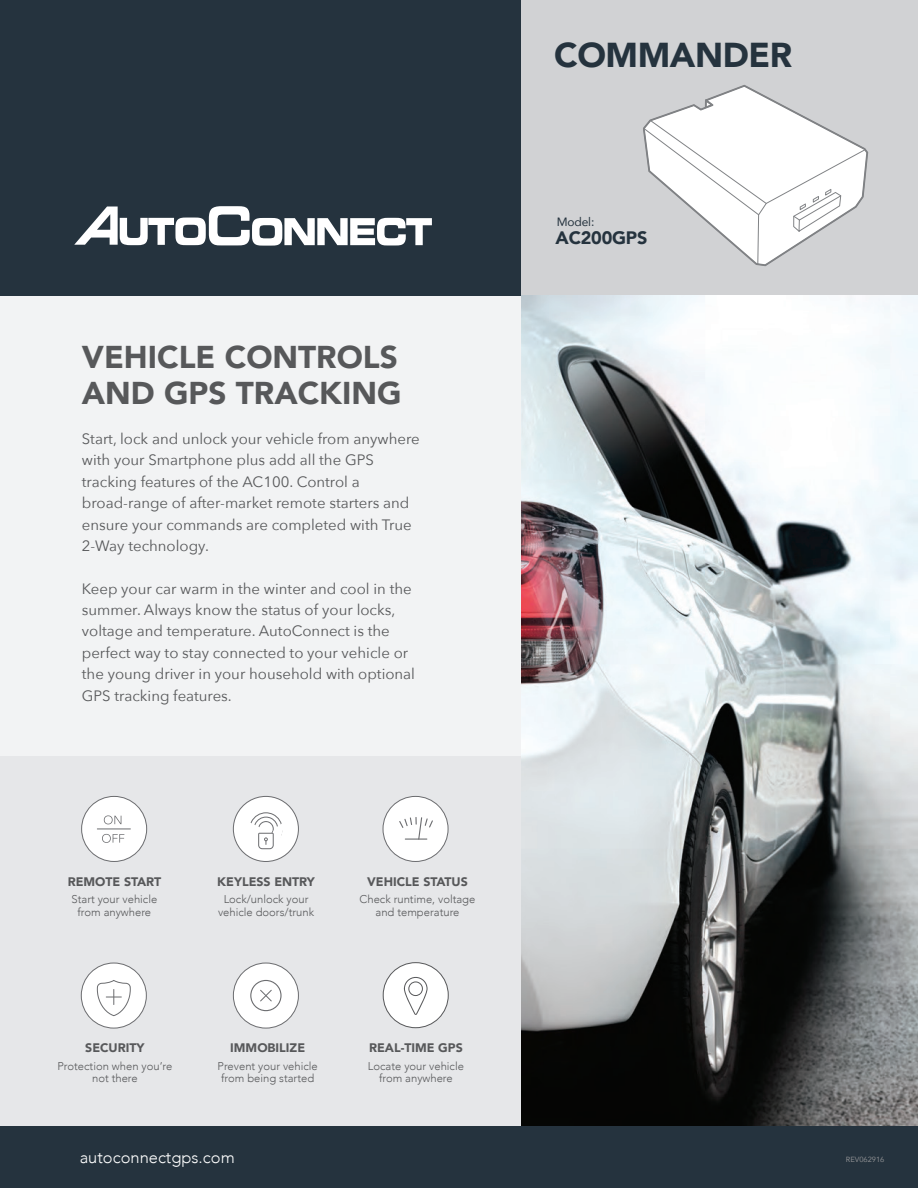
<style>
.page{position:relative;width:918px;height:1188px;background:#fff}
.page>*{position:absolute;margin:0;border:0;box-sizing:border-box;transform-origin:0 0}
.t1{font:900 34.5px "Avenir";letter-spacing:-.01em;color:#25333e}
.t2{font:900 31.5px/36px "Avenir";color:#57585a}
.t3{font:900 18px "Avenir";letter-spacing:-.015em;color:#25333e}
.t4{font:300 16.5px "Avenir";color:#fff}
.t5{font:15px/21.3px "Avenir Next";color:#57585a}
.t6{font:900 12.3px "Avenir";color:#57585a}
.t7{font:12px "Avenir";letter-spacing:-.015em;color:#25333e}
.t8{font:300 11.25px/12.3px "Avenir";color:#57585a;text-align:center}
.t9{font:7.5px "Avenir";color:#8a8c8f}
</style>
<div class="page">
<div style="left:0;top:296px;width:918px;height:892px;background:#f2f3f4"></div>
<div style="left:0;top:757px;width:918px;height:431px;background:#e6e7e9"></div>
<svg style="left:81px;top:796px;width:66px;height:66px"></svg>
<hr style="left:97px;top:828px;width:34px;height:1px;background:#6c6d70">
<svg style="left:232px;top:795px;width:67px;height:67px"></svg>
<svg style="left:81px;top:963px;width:66px;height:66px"></svg>
<svg style="left:233px;top:963px;width:66px;height:66px"></svg>
<svg style="left:383px;top:796px;width:66px;height:66px"></svg>
<svg style="left:383px;top:962px;width:66px;height:66px"></svg>
<div style="left:0;top:0;width:918px;height:296px;background:#25333e"></div>
<div style="left:521px;top:0;width:397px;height:296px;background:#d1d2d4"></div>
<img style="left:521px;top:296px;width:397px;height:831px">
<div style="left:0;top:1127px;width:918px;height:61px;background:#25333e"></div>
<svg style="left:643px;top:85px;width:225px;height:181px"></svg>
<svg style="left:74px;top:206px;width:358px;height:40px"></svg>
<h1 class="t1" style="left:554px;top:25px;width:240px">COMMANDER</h1>
<p class="t7" style="left:557px;top:212px;width:39px">Model:</p>
<h2 class="t2" style="left:82px;top:338px;width:321px">VEHICLE CONTROLS<br>AND GPS TRACKING</h2>
<p class="t5" style="left:82px;top:428px;width:339px">Start, lock and unlock your vehicle from anywhere with your Smartphone plus add all the GPS tracking features of the AC100. Control a broad-range of after-market remote starters and ensure your commands are completed with True 2-Way technology.</p>
<p class="t5" style="left:82px;top:577px;width:335px">Keep your car warm in the winter and cool in the summer. Always know the status of your locks, voltage and temperature. AutoConnect is the perfect way to stay connected to your vehicle or the young driver in your household with optional GPS tracking features.</p>
<p class="t6" style="left:68px;top:871px;width:95px">REMOTE START</p>
<p class="t8" style="left:71px;top:893px;width:87px">Start your vehicle from anywhere</p>
<p class="t6" style="left:217px;top:871px;width:99px">KEYLESS ENTRY</p>
<p class="t8" style="left:218px;top:893px;width:98px">Lock/unlock your vehicle doors/trunk</p>
<p class="t6" style="left:367px;top:871px;width:102px">VEHICLE STATUS</p>
<p class="t8" style="left:360px;top:893px;width:117px">Check runtime, voltage and temperature</p>
<p class="t6" style="left:85px;top:1037px;width:61px">SECURITY</p>
<p class="t8" style="left:58px;top:1060px;width:116px">Protection when you’re not there</p>
<p class="t6" style="left:230px;top:1037px;width:76px">IMMOBILIZE</p>
<p class="t8" style="left:218px;top:1060px;width:102px">Prevent your vehicle from being started</p>
<p class="t6" style="left:369px;top:1037px;width:95px">REAL-TIME GPS</p>
<p class="t8" style="left:368px;top:1060px;width:98px">Locate your vehicle from anywhere</p>
<p class="t3" style="left:556px;top:223px;width:93px">AC200GPS</p>
<p class="t4" style="left:80px;top:1147px;width:157px">autoconnectgps.com</p>
<p class="t9" style="left:846px;top:1154px;width:40px">REV062916</p>
</div>
